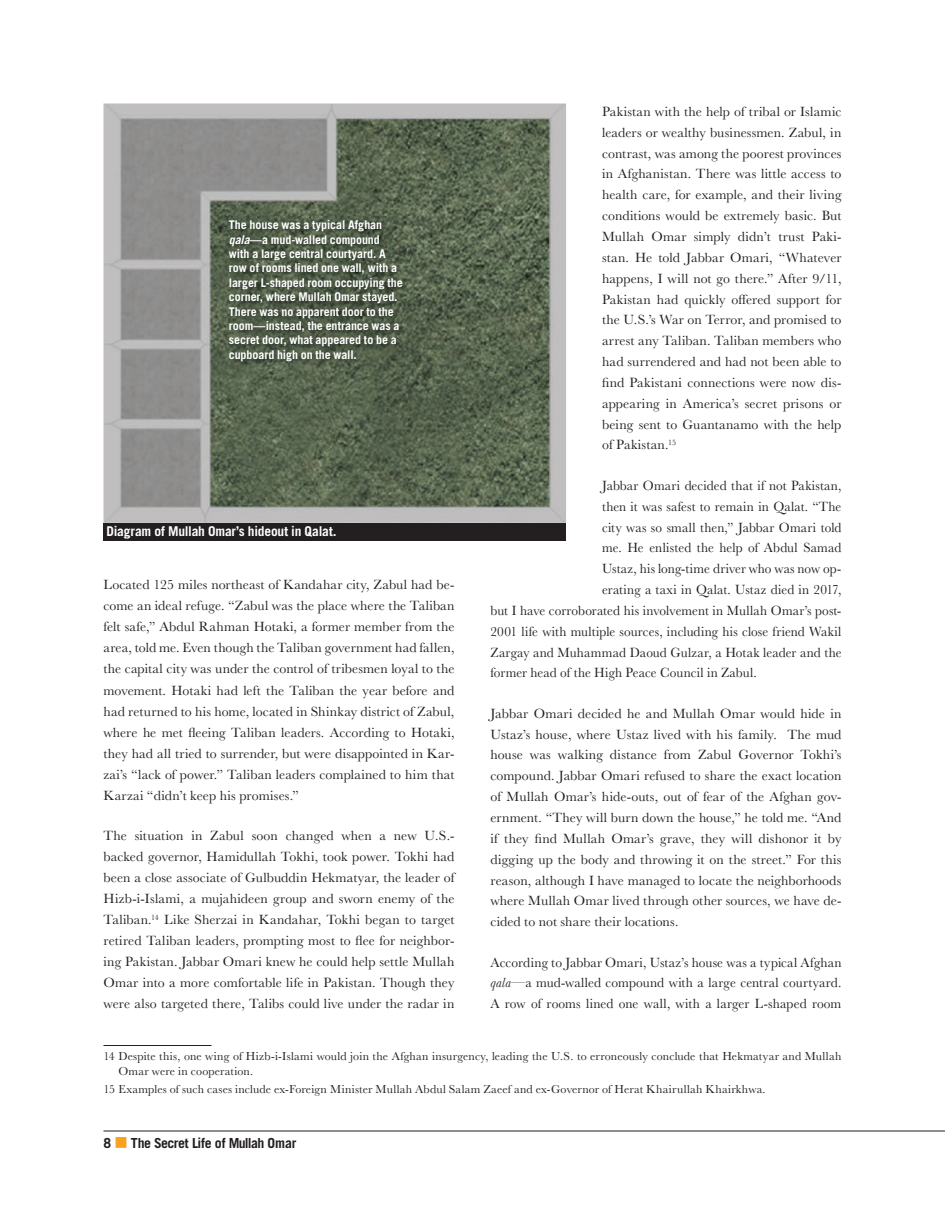
<style>
.page{position:relative;width:945px;height:1215px;background:#fff}
.page>*{position:absolute;margin:0;border:0;box-sizing:border-box;transform-origin:0 0}
.t1{font:13.8px/20.9px "Baskerville";letter-spacing:.01em;color:#1e1f1e;text-align:justify}
.t2{font:13.8px "Baskerville";letter-spacing:.01em;color:#1e1f1e;scale:.96 1}
.t3{font:700 13.8px "Trade Gothic";letter-spacing:-.035em;color:#231f20}
.t4{font:700 13.5px "Trade Gothic";letter-spacing:-.015em;color:#fff}
.t5{font:700 12px/14.4px "Trade Gothic";letter-spacing:-.005em;color:#fff}
.t6{font:12px/15px "Baskerville";letter-spacing:.015em;color:#231f20}
.s1{font-style:italic}
.s2{font-family:"Universal Newswith Comm Pi";font-weight:400;font-size:13.5px;color:#f9a220}
</style>
<div class="page">
<hr style="left:104px;top:1131px;width:841px;height:1px;background:#231f20">
<hr style="left:104px;top:1045px;width:108px;height:1px;background:#231f20">
<img style="left:104px;top:104px;width:462px;height:419px">
<img style="left:226px;top:217px;width:183px;height:151px">
<div style="left:104px;top:523px;width:462px;height:18px;background:#231f20"></div>
<p class="t5" style="left:229px;top:218px;width:175px">The house was a typical Afghan <span class="s1">qala</span>—a mud-walled compound with a large central courtyard. A row of rooms lined one wall, with a larger L-shaped room occupying the corner, where Mullah Omar stayed.<br>There was no apparent door to the room—instead, the entrance was a secret door, what appeared to be a cupboard high on the wall.</p>
<p class="t4" style="left:106px;top:523px;width:232px">Diagram of Mullah Omar’s hideout in Qalat.</p>
<p class="t1" style="left:104px;top:575px;width:353px">Located 125 miles northeast of Kandahar city, Zabul had be&shy;come an ideal refuge. “Zabul was the place where the Taliban felt safe,” Abdul Rahman Hotaki, a former member from the area, told me. Even though the Taliban government had fallen, the capital city was under the control of tribesmen loyal to the movement. Hotaki had left the Taliban the year before and had returned to his home, located in Shinkay district of Zabul, where he met fleeing Taliban leaders. According to Hotaki, they had all tried to surrender, but were disappointed in Kar&shy;zai’s “lack of power.” Taliban leaders complained to him that Karzai “didn’t keep his promises.”</p>
<p class="t1" style="left:104px;top:825px;width:353px">The situation in Zabul soon changed when a new U.S.- backed governor, Hamidullah Tokhi, took power. Tokhi had been a close associate of Gulbuddin Hekmatyar, the leader of Hizb-i-Islami, a mujahideen group and sworn enemy of the Taliban.<sup>14</sup> Like Sherzai in Kandahar, Tokhi began to target retired Taliban leaders, prompting most to flee for neighbor&shy;ing Pakistan. Jabbar Omari knew he could help settle Mullah Omar into a more comfortable life in Pakistan. Though they were also targeted there, Talibs could live under the radar in</p>
<p class="t1" style="left:602px;top:101px;width:241px">Pakistan with the help of tribal or Islamic leaders or wealthy businessmen. Zabul, in contrast, was among the poorest provinces in Afghanistan. There was little access to health care, for example, and their living conditions would be extremely basic. But Mullah Omar simply didn’t trust Paki&shy;stan. He told Jabbar Omari, “Whatever happens, I will not go there.” After 9/11, Pakistan had quickly offered support for the U.S.’s War on Terror, and promised to arrest any Taliban. Taliban members who had surrendered and had not been able to find Pakistani connections were now dis&shy;appearing in America’s secret prisons or being sent to Guantanamo with the help of Pakistan.<sup>15</sup></p>
<p class="t2" style="left:602px;top:477px;width:251px">Jabbar Omari decided that if not Pakistan,</p>
<p class="t2" style="left:602px;top:497px;width:251px">then it was safest to remain in Qalat. “The</p>
<p class="t2" style="left:602px;top:518px;width:251px">city was so small then,” Jabbar Omari told</p>
<p class="t2" style="left:602px;top:539px;width:251px">me. He enlisted the help of Abdul Samad</p>
<p class="t2" style="left:602px;top:560px;width:251px">Ustaz, his long-time driver who was now op-</p>
<p class="t2" style="left:602px;top:581px;width:251px">erating a taxi in Qalat. Ustaz died in 2017,</p>
<p class="t2" style="left:491px;top:602px;width:367px">but I have corroborated his involvement in Mullah Omar’s post-</p>
<p class="t2" style="left:491px;top:622px;width:367px">2001 life with multiple sources, including his close friend Wakil</p>
<p class="t2" style="left:491px;top:643px;width:367px">Zargay and Muhammad Daoud Gulzar, a Hotak leader and the</p>
<p class="t2" style="left:491px;top:664px;width:279px">former head of the High Peace Council in Zabul.</p>
<p class="t1" style="left:490px;top:703px;width:353px">Jabbar Omari decided he and Mullah Omar would hide in Ustaz’s house, where Ustaz lived with his family. The mud house was walking distance from Zabul Governor Tokhi’s compound. Jabbar Omari refused to share the exact location of Mullah Omar’s hide-outs, out of fear of the Afghan gov&shy;ernment. “They will burn down the house,” he told me. “And if they find Mullah Omar’s grave, they will dishonor it by digging up the body and throwing it on the street.” For this reason, although I have managed to locate the neighborhoods where Mullah Omar lived through other sources, we have de&shy;cided to not share their locations.</p>
<p class="t1" style="left:490px;top:952px;width:353px">According to Jabbar Omari, Ustaz’s house was a typical Afghan <span class="s1">qala</span>—a mud-walled compound with a large central courtyard.<br>A row of rooms lined one wall, with a larger L-shaped room</p>
<p class="t6" style="left:118px;top:1049px;width:724px;text-indent:-15px">14 Despite this, one wing of Hizb-i-Islami would join the Afghan insurgency, leading the U.S. to erroneously conclude that Hekmatyar and Mullah<br>Omar were in cooperation.</p>
<p class="t6" style="left:104px;top:1082px;width:664px">15 Examples of such cases include ex-Foreign Minister Mullah Abdul Salam Zaeef and ex-Governor of Herat Khairullah Khairkhwa.</p>
<p class="t3" style="left:104px;top:1134px;width:194px">8 <span class="s2">m</span> The Secret Life of Mullah Omar</p>
</div>
